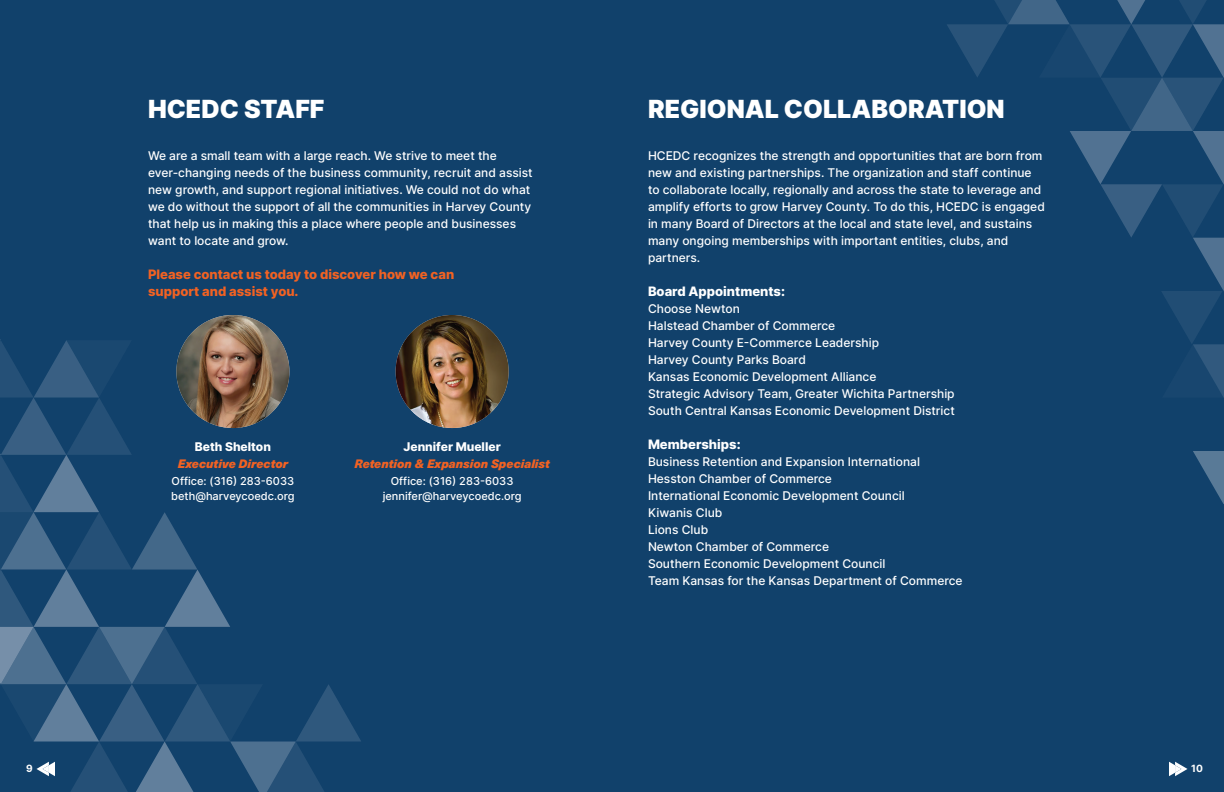
<style>
.page{position:relative;width:1224px;height:792px;background:#11416b}
.page>*{position:absolute;margin:0;border:0;box-sizing:border-box;transform-origin:0 0}
.t1{font:900 25px "Inter";color:#fff}
.t2{font:800 13px "Inter";color:#f26223}
.t3{font:800 13px "Inter";color:#fff}
.t4{font:500 12px/17px "Inter";color:#fff}
.t5{font:italic 900 12px "Neue Haas Unica W1 G";color:#f26223}
.t6{font:800 12px "Inter";color:#fff}
.t7{font:500 11px "Inter";color:#fff}
.t8{font:700 10px "Inter";color:#fff}
</style>
<div class="page">
<svg style="left:1169px;top:762px;width:19px;height:14px"></svg>
<svg style="left:947px;top:0;width:277px;height:504px"></svg>
<svg style="left:0;top:315px;width:361px;height:477px"></svg>
<img style="left:176px;top:315px;width:113px;height:113px;border-radius:57px">
<img style="left:396px;top:315px;width:113px;height:113px;border-radius:57px">
<p class="t1" style="left:148px;top:91px;width:178px">HCEDC STAFF</p>
<p class="t1" style="left:648px;top:91px;width:358px">REGIONAL COLLABORATION</p>
<p class="t4" style="left:148px;top:147px;width:350px">We are a small team with a large reach. We strive to meet the</p>
<p class="t4" style="left:148px;top:164px;width:386px">ever-changing needs of the business community, recruit and assist new growth, and support regional initiatives. We could not do what</p>
<p class="t4" style="left:148px;top:198px;width:385px">we do without the support of all the communities in Harvey County</p>
<p class="t4" style="left:148px;top:215px;width:370px">that help us in making this a place where people and businesses</p>
<p class="t4" style="left:148px;top:232px;width:142px">want to locate and grow.</p>
<p class="t2" style="left:148px;top:265px;width:308px">Please contact us today to discover how we can</p>
<p class="t2" style="left:148px;top:282px;width:152px">support and assist you.</p>
<p class="t4" style="left:648px;top:147px;width:398px">HCEDC recognizes the strength and opportunities that are born from new and existing partnerships. The organization and staff continue to collaborate locally, regionally and across the state to leverage and amplify efforts to grow Harvey County. To do this, HCEDC is engaged in many Board of Directors at the local and state level, and sustains many ongoing memberships with important entities, clubs, and partners.</p>
<p class="t3" style="left:648px;top:282px;width:138px">Board Appointments:</p>
<p class="t4" style="left:648px;top:300px;width:93px">Choose Newton</p>
<p class="t4" style="left:648px;top:317px;width:189px">Halstead Chamber of Commerce</p>
<p class="t4" style="left:648px;top:334px;width:233px">Harvey County E-Commerce Leadership</p>
<p class="t4" style="left:648px;top:351px;width:159px">Harvey County Parks Board</p>
<p class="t4" style="left:648px;top:368px;width:230px">Kansas Economic Development Alliance</p>
<p class="t4" style="left:648px;top:385px;width:308px">Strategic Advisory Team, Greater Wichita Partnership</p>
<p class="t4" style="left:648px;top:402px;width:308px">South Central Kansas Economic Development District</p>
<p class="t3" style="left:648px;top:435px;width:94px">Memberships:</p>
<p class="t4" style="left:648px;top:453px;width:274px">Business Retention and Expansion International</p>
<p class="t4" style="left:648px;top:470px;width:185px">Hesston Chamber of Commerce</p>
<p class="t4" style="left:648px;top:487px;width:258px">International Economic Development Council</p>
<p class="t4" style="left:648px;top:504px;width:76px">Kiwanis Club</p>
<p class="t4" style="left:648px;top:521px;width:62px">Lions Club</p>
<p class="t4" style="left:648px;top:538px;width:183px">Newton Chamber of Commerce</p>
<p class="t4" style="left:648px;top:555px;width:239px">Southern Economic Development Council</p>
<p class="t4" style="left:648px;top:572px;width:316px">Team Kansas for the Kansas Department of Commerce</p>
<p class="t6" style="left:404px;top:438px;width:99px">Jennifer Mueller</p>
<p class="t5" style="left:354px;top:454px;width:197px">Retention &amp; Expansion Specialist</p>
<p class="t7" style="left:391px;top:473px;width:124px">Office: (316) 283-6033</p>
<p class="t7" style="left:383px;top:488px;width:140px">jennifer@harveycoedc.org</p>
<p class="t6" style="left:195px;top:438px;width:78px">Beth Shelton</p>
<p class="t5" style="left:178px;top:454px;width:112px">Executive Director</p>
<p class="t7" style="left:172px;top:473px;width:124px">Office: (316) 283-6033</p>
<p class="t7" style="left:171px;top:488px;width:125px">beth@harveycoedc.org</p>
<p class="t8" style="left:26px;top:761px;width:8px">9</p>
<p class="t8" style="left:1191px;top:761px;width:13px">10</p>
</div>
